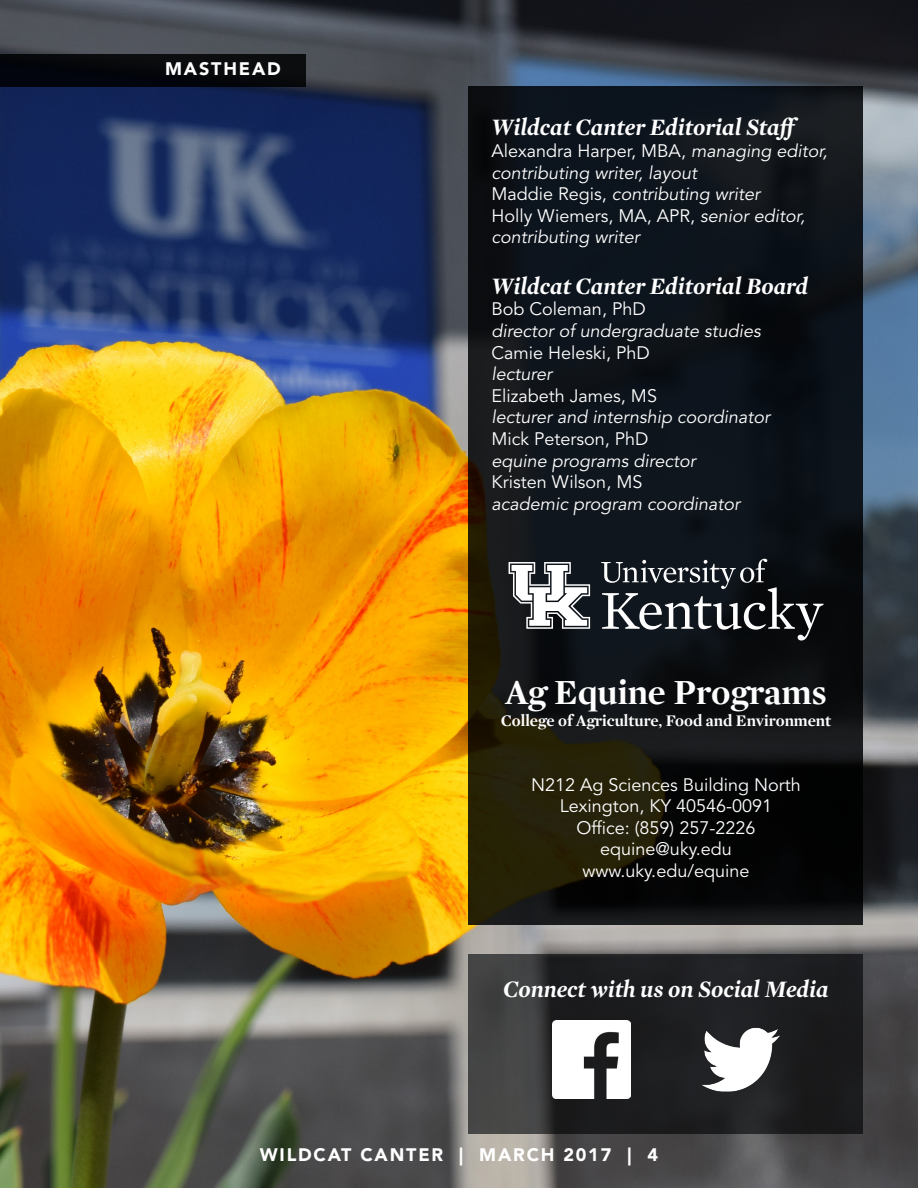
<style>
.page{position:relative;width:918px;height:1188px;background:#fff}
.page>*{position:absolute;margin:0;border:0;box-sizing:border-box;transform-origin:0 0}
.t1{font:700 36px "Mercury Display";color:#fff}
.t2{font:italic 700 24px "Mercury Display";color:#fff}
.t3{font:italic 18px/21.6px "Avenir LT Std";color:#fff}
.t4{font:18px/21.6px "Avenir LT Std";color:#fff;text-align:center}
.t5{font:900 18px "Avenir LT Std";letter-spacing:.1em;color:#fff}
.t6{font:700 16.5px "Mercury Display";color:#fff}
.s1{font-style:normal}
</style>
<div class="page">
<img style="left:0;top:0;width:918px;height:1188px">
<svg style="left:469px;top:86px;width:394px;height:839px;background:#0f1314"></svg>
<div style="left:0;top:54px;width:306px;height:32px;background:#06080d"></div>
<svg style="left:469px;top:955px;width:394px;height:179px;background:#262729"></svg>
<img style="left:553px;top:1021px;width:77px;height:77px">
<img style="left:702px;top:1021px;width:77px;height:77px">
<svg style="left:509px;top:562px;width:81px;height:67px"></svg>
<svg style="left:601px;top:559px;width:222px;height:82px;background:#35393d"></svg>
<p class="t5" style="left:165px;top:58px;width:117px">MASTHEAD</p>
<h2 class="t2" style="left:492px;top:110px;width:312px">Wildcat Canter Editorial Staff</h2>
<p class="t3" style="left:492px;top:141px;width:338px"><span class="s1">Alexandra Harper, MBA,</span> managing editor, contributing writer, layout<br><span class="s1">Maddie Regis,</span> contributing writer<br><span class="s1">Holly Wiemers, MA, APR,</span> senior editor, contributing writer</p>
<h2 class="t2" style="left:492px;top:269px;width:318px">Wildcat Canter Editorial Board</h2>
<p class="t4" style="left:492px;top:299px;width:156px">Bob Coleman, PhD</p>
<p class="t3" style="left:492px;top:321px;width:271px">director of undergraduate studies</p>
<p class="t4" style="left:492px;top:342px;width:160px">Camie Heleski, PhD</p>
<p class="t3" style="left:492px;top:364px;width:62px">lecturer</p>
<p class="t4" style="left:492px;top:385px;width:167px">Elizabeth James, MS</p>
<p class="t3" style="left:492px;top:407px;width:280px">lecturer and internship coordinator</p>
<p class="t4" style="left:492px;top:429px;width:159px">Mick Peterson, PhD</p>
<p class="t3" style="left:492px;top:450px;width:206px">equine programs director</p>
<p class="t4" style="left:492px;top:472px;width:152px">Kristen Wilson, MS</p>
<p class="t3" style="left:492px;top:493px;width:250px">academic program coordinator</p>
<h1 class="t1" style="left:505px;top:666px;width:323px">Ag Equine Programs</h1>
<p class="t6" style="left:501px;top:708px;width:332px">College of Agriculture, Food and Environment</p>
<p class="t4" style="left:531px;top:774px;width:271px">N212 Ag Sciences Building North<br>Lexington, KY 40546-0091<br>Office: (859) 257-2226 equine@uky.edu www.uky.edu/equine</p>
<h2 class="t2" style="left:503px;top:972px;width:327px">Connect with us on Social Media</h2>
<p class="t5" style="left:260px;top:1144px;width:400px">WILDCAT CANTER | MARCH 2017 | 4</p>
</div>
